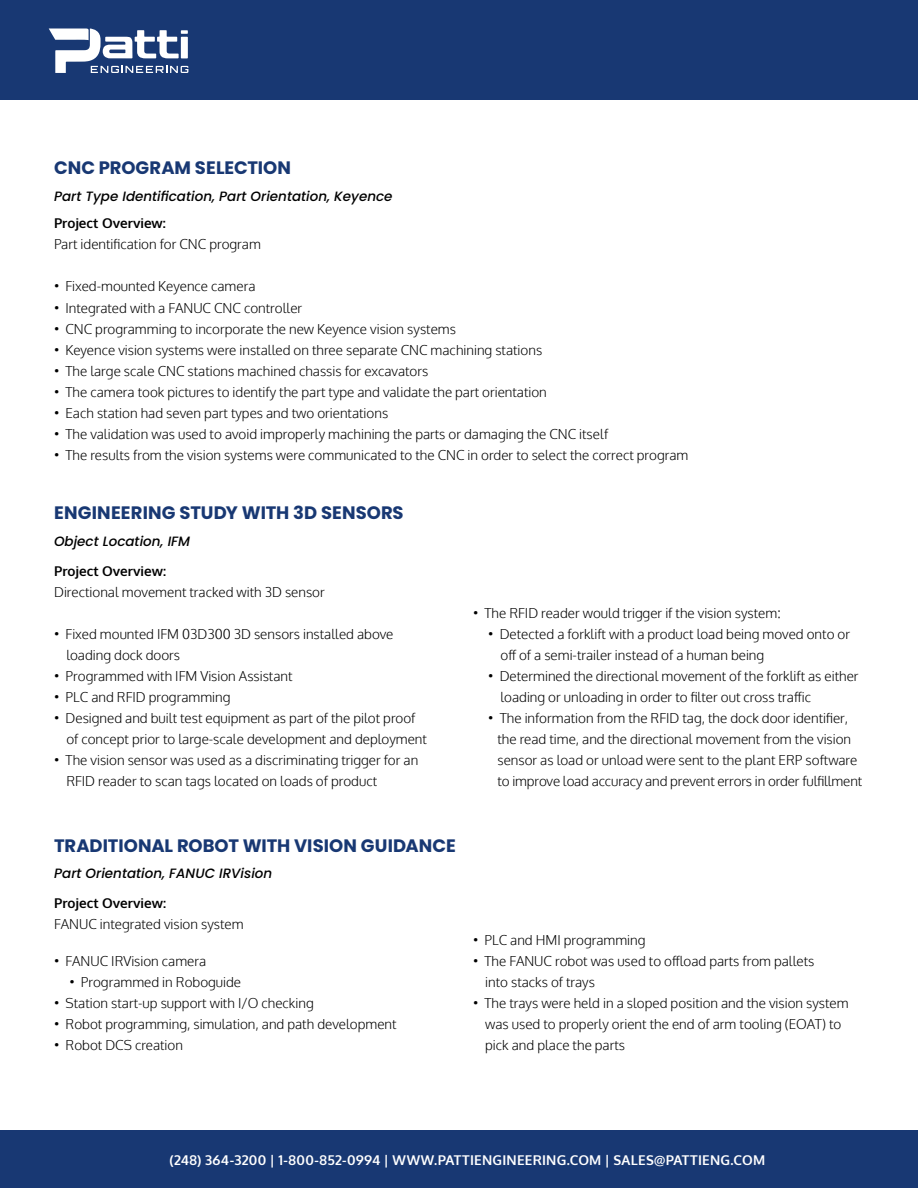
<style>
.page{position:relative;width:918px;height:1188px;background:#fff}
.page>*{position:absolute;margin:0;border:0;box-sizing:border-box;transform-origin:0 0}
.t1{font:700 18px "Poppins";letter-spacing:.005em;color:#183873}
.t2{font:300 13.5px/21px "Oxygen";color:#000}
.t3{font:italic 500 13.5px "Poppins";color:#000}
.t4{font:700 13.5px "Oxygen";letter-spacing:.015em;color:#fff}
.t5{font:700 13.5px "Oxygen";color:#000}
</style>
<div class="page">
<div style="left:0;top:0;width:918px;height:100px;background:#183873"></div>
<div style="left:0;top:1130px;width:918px;height:58px;background:#183873"></div>
<svg style="left:49px;top:28px;width:139px;height:45px"></svg>
<h1 class="t1" style="left:54px;top:157px;width:239px">CNC PROGRAM SELECTION</h1>
<p class="t3" style="left:54px;top:189px;width:340px">Part Type Identification, Part Orientation, Keyence</p>
<p class="t5" style="left:54px;top:215px;width:113px">Project Overview:</p>
<p class="t2" style="left:54px;top:235px;width:208px">Part identification for CNC program</p>
<p class="t2" style="left:54px;top:277px;width:203px">• Fixed-mounted Keyence camera</p>
<p class="t2" style="left:54px;top:298px;width:250px">• Integrated with a FANUC CNC controller</p>
<p class="t2" style="left:54px;top:319px;width:404px">• CNC programming to incorporate the new Keyence vision systems</p>
<p class="t2" style="left:54px;top:340px;width:490px">• Keyence vision systems were installed on three separate CNC machining stations</p>
<p class="t2" style="left:54px;top:361px;width:376px">• The large scale CNC stations machined chassis for excavators</p>
<p class="t2" style="left:54px;top:382px;width:494px">• The camera took pictures to identify the part type and validate the part orientation</p>
<p class="t2" style="left:54px;top:403px;width:336px">• Each station had seven part types and two orientations</p>
<p class="t2" style="left:54px;top:424px;width:556px">• The validation was used to avoid improperly machining the parts or damaging the CNC itself</p>
<p class="t2" style="left:54px;top:445px;width:636px">• The results from the vision systems were communicated to the CNC in order to select the correct program</p>
<h1 class="t1" style="left:54px;top:502px;width:351px">ENGINEERING STUDY WITH 3D SENSORS</h1>
<p class="t3" style="left:54px;top:534px;width:138px">Object Location, IFM</p>
<p class="t5" style="left:54px;top:563px;width:113px">Project Overview:</p>
<p class="t2" style="left:54px;top:582px;width:272px">Directional movement tracked with 3D sensor</p>
<p class="t2" style="left:66px;top:624px;width:329px;text-indent:-12px">• Fixed mounted IFM 03D300 3D sensors installed above loading dock doors</p>
<p class="t2" style="left:54px;top:666px;width:240px">• Programmed with IFM Vision Assistant</p>
<p class="t2" style="left:54px;top:687px;width:178px">• PLC and RFID programming</p>
<p class="t2" style="left:66px;top:708px;width:362px;text-indent:-12px">• Designed and built test equipment as part of the pilot proof of concept prior to large-scale development and deployment</p>
<p class="t2" style="left:66px;top:750px;width:353px;text-indent:-12px">• The vision sensor was used as a discriminating trigger for an<br>RFID reader to scan tags located on loads of product</p>
<p class="t2" style="left:473px;top:603px;width:309px">• The RFID reader would trigger if the vision system:</p>
<p class="t2" style="left:500px;top:624px;width:351px;text-indent:-12px">• Detected a forklift with a product load being moved onto or off of a semi-trailer instead of a human being</p>
<p class="t2" style="left:500px;top:666px;width:360px;text-indent:-12px">• Determined the directional movement of the forklift as either loading or unloading in order to filter out cross traffic</p>
<p class="t2" style="left:497px;top:708px;width:366px;text-indent:-9px">• The information from the RFID tag, the dock door identifier, the read time, and the directional movement from the vision sensor as load or unload were sent to the plant ERP software to improve load accuracy and prevent errors in order fulfillment</p>
<h1 class="t1" style="left:54px;top:835px;width:403px">TRADITIONAL ROBOT WITH VISION GUIDANCE</h1>
<p class="t3" style="left:54px;top:866px;width:220px">Part Orientation, FANUC IRVision</p>
<p class="t5" style="left:54px;top:895px;width:113px">Project Overview:</p>
<p class="t2" style="left:54px;top:914px;width:191px">FANUC integrated vision system</p>
<p class="t2" style="left:54px;top:951px;width:154px">• FANUC IRVision camera</p>
<p class="t2" style="left:69px;top:972px;width:173px">• Programmed in Roboguide</p>
<p class="t2" style="left:54px;top:993px;width:261px">• Station start-up support with I/O checking</p>
<p class="t2" style="left:54px;top:1014px;width:344px">• Robot programming, simulation, and path development</p>
<p class="t2" style="left:54px;top:1035px;width:130px">• Robot DCS creation</p>
<p class="t2" style="left:473px;top:930px;width:174px">• PLC and HMI programming</p>
<p class="t2" style="left:485px;top:951px;width:331px;text-indent:-12px">• The FANUC robot was used to offload parts from pallets into stacks of trays</p>
<p class="t2" style="left:485px;top:993px;width:365px;text-indent:-12px">• The trays were held in a sloped position and the vision system was used to properly orient the end of arm tooling (EOAT) to pick and place the parts</p>
<p class="t4" style="left:170px;top:1151px;width:597px">(248) 364-3200 | 1-800-852-0994 | WWW.PATTIENGINEERING.COM | SALES@PATTIENG.COM</p>
</div>
